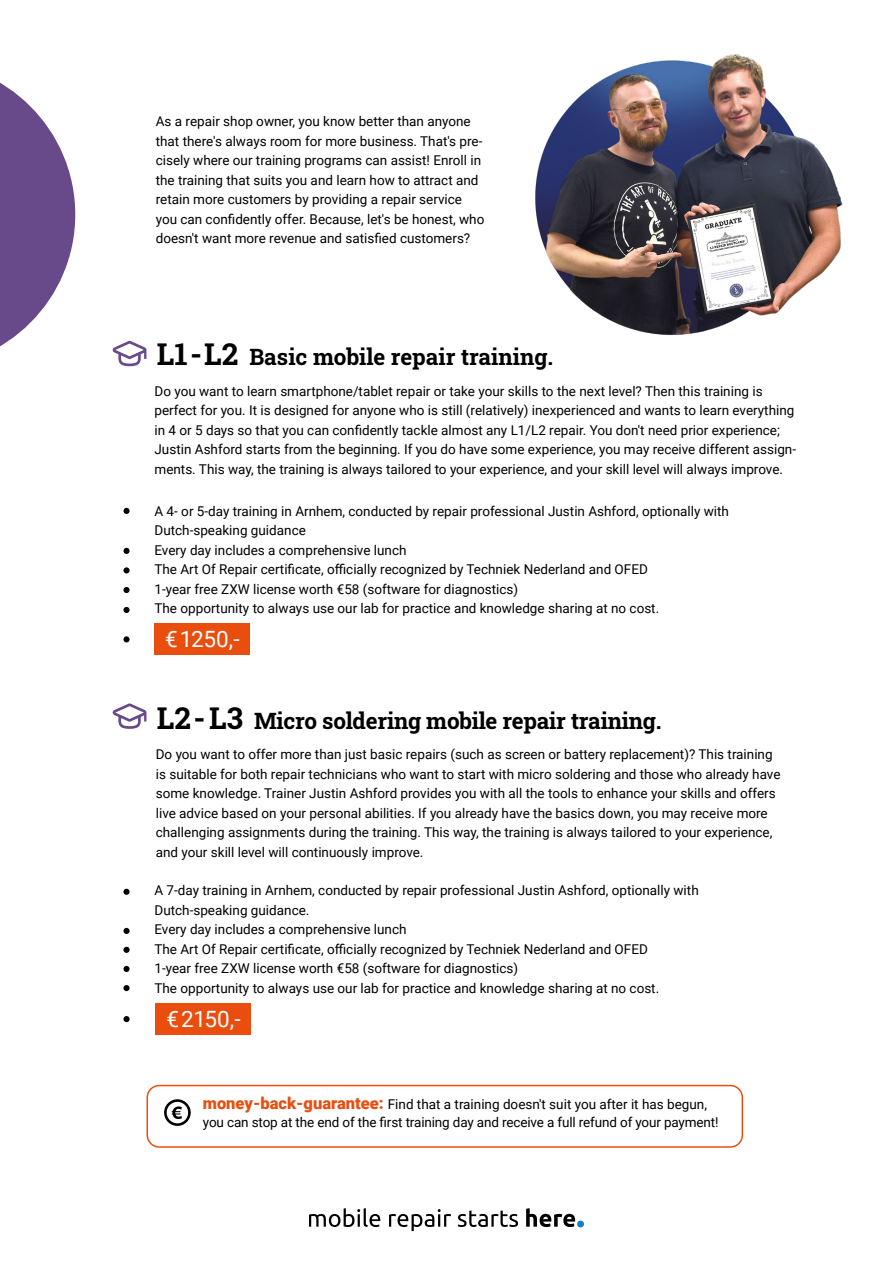
<style>
.page{position:relative;width:893px;height:1263px;background:#fff}
.page>*{position:absolute;margin:0;border:0;box-sizing:border-box;transform-origin:0 0}
.t1{font:700 22.5px "Roboto Slab";letter-spacing:-.01em;color:#000}
.t2{font:22.5px "Roboto";letter-spacing:-.02em;color:#fff}
.t3{font:13.5px/19.5px "Roboto";color:#000}
.s1{font-size:30px}
.s2{font-weight:900;font-size:16.5px;color:#e94e0f}
</style>
<div class="page">
<div style="left:146px;top:1085px;width:597px;height:63px;border:2px solid #e94e0f;border-radius:12px"></div>
<img style="left:535px;top:54px;width:308px;height:282px">
<svg style="left:309px;top:1208px;width:71px;height:19px"></svg>
<svg style="left:389px;top:1209px;width:62px;height:22px"></svg>
<svg style="left:458px;top:1210px;width:60px;height:17px"></svg>
<svg style="left:526px;top:1208px;width:58px;height:19px"></svg>
<svg style="left:113px;top:341px;width:33px;height:25px"></svg>
<svg style="left:113px;top:703px;width:33px;height:26px"></svg>
<div style="left:123px;top:508px;width:7px;height:6px;background:#000;border-radius:50%"></div>
<div style="left:123px;top:548px;width:7px;height:6px;background:#000;border-radius:50%"></div>
<div style="left:123px;top:889px;width:7px;height:6px;background:#000;border-radius:50%"></div>
<div style="left:123px;top:567px;width:7px;height:6px;background:#000;border-radius:50%"></div>
<div style="left:123px;top:587px;width:7px;height:6px;background:#000;border-radius:50%"></div>
<div style="left:123px;top:928px;width:7px;height:6px;background:#000;border-radius:50%"></div>
<div style="left:123px;top:607px;width:7px;height:6px;background:#000;border-radius:50%"></div>
<div style="left:123px;top:636px;width:7px;height:6px;background:#000;border-radius:50%"></div>
<div style="left:123px;top:1016px;width:7px;height:6px;background:#000;border-radius:50%"></div>
<div style="left:123px;top:947px;width:7px;height:6px;background:#000;border-radius:50%"></div>
<div style="left:123px;top:966px;width:7px;height:6px;background:#000;border-radius:50%"></div>
<div style="left:123px;top:985px;width:7px;height:6px;background:#000;border-radius:50%"></div>
<svg style="left:0;top:83px;width:75px;height:264px"></svg>
<div style="left:154px;top:624px;width:96px;height:31px;background:#e94e0f"></div>
<div style="left:156px;top:1003px;width:95px;height:32px;background:#e94e0f"></div>
<svg style="left:164px;top:1099px;width:27px;height:27px"></svg>
<p class="t3" style="left:156px;top:111px;width:330px">As a repair shop owner, you know better than anyone that there's always room for more business. That's pre&shy;cisely where our training programs can assist! Enroll in the training that suits you and learn how to attract and retain more customers by providing a repair service you can confidently offer. Because, let's be honest, who doesn't want more revenue and satisfied customers?</p>
<h1 class="t1" style="left:157px;top:342px;width:398px"><span class="s1">L1 - L2</span> Basic mobile repair training.</h1>
<p class="t3" style="left:154px;top:381px;width:643px">Do you want to learn smartphone/tablet repair or take your skills to the next level? Then this training is perfect for you. It is designed for anyone who is still (relatively) inexperienced and wants to learn everything in 4 or 5 days so that you can confidently tackle almost any L1/L2 repair. You don't need prior experience; Justin Ashford starts from the beginning. If you do have some experience, you may receive different assign&shy;ments. This way, the training is always tailored to your experience, and your skill level will always improve.</p>
<p class="t3" style="left:154px;top:500px;width:576px">A 4- or 5-day training in Arnhem, conducted by repair professional Justin Ashford, optionally with Dutch-speaking guidance<br>Every day includes a comprehensive lunch<br>The Art Of Repair certificate, officially recognized by Techniek Nederland and OFED<br>1-year free ZXW license worth €58 (software for diagnostics)<br>The opportunity to always use our lab for practice and knowledge sharing at no cost.</p>
<h1 class="t2" style="left:165px;top:624px;width:76px">€ 1250,-</h1>
<h1 class="t1" style="left:157px;top:705px;width:506px"><span class="s1">L2 - L3</span> Micro soldering mobile repair training.</h1>
<p class="t3" style="left:156px;top:744px;width:626px">Do you want to offer more than just basic repairs (such as screen or battery replacement)? This training is suitable for both repair technicians who want to start with micro soldering and those who already have some knowledge. Trainer Justin Ashford provides you with all the tools to enhance your skills and offers live advice based on your personal abilities. If you already have the basics down, you may receive more challenging assignments during the training. This way, the training is always tailored to your experience, and your skill level will continuously improve.</p>
<p class="t3" style="left:154px;top:880px;width:546px">A 7-day training in Arnhem, conducted by repair professional Justin Ashford, optionally with Dutch-speaking guidance.<br>Every day includes a comprehensive lunch<br>The Art Of Repair certificate, officially recognized by Techniek Nederland and OFED<br>1-year free ZXW license worth €58 (software for diagnostics)<br>The opportunity to always use our lab for practice and knowledge sharing at no cost.</p>
<h1 class="t2" style="left:166px;top:1003px;width:76px">€ 2150,-</h1>
<p class="t3" style="left:203px;top:1095px;width:517px;line-height:18px"><span class="s2">money-back-guarantee:</span> Find that a training doesn't suit you after it has begun, you can stop at the end of the first training day and receive a full refund of your payment!</p>
</div>
